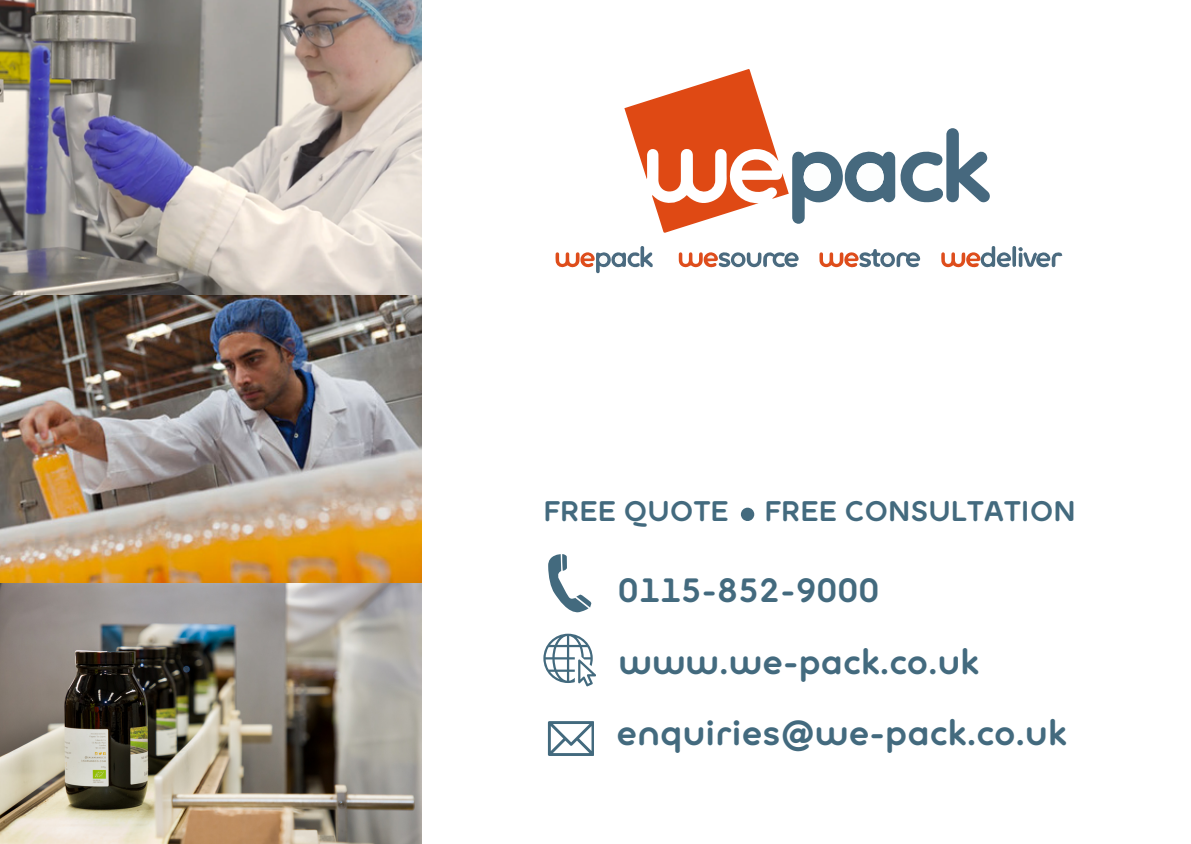
<style>
.page{position:relative;width:1191px;height:844px;background:#fff}
.page>*{position:absolute;margin:0;border:0;box-sizing:border-box;transform-origin:0 0}
.t1{font:700 34.82px "Ultima Pro";color:#436a7e}
.t2{font:700 34.65px "Ultima Pro";color:#436a7e}
.t3{font:700 33.77px "Ultima Pro";letter-spacing:.02em;color:#436a7e}
.t4{font:700 28.35px "Ultima Pro";color:#436a7e}
</style>
<div class="page">
<svg style="left:548px;top:721px;width:46px;height:35px"></svg>
<svg style="left:548px;top:554px;width:43px;height:59px"></svg>
<svg style="left:543px;top:634px;width:53px;height:52px"></svg>
<div style="left:741px;top:508px;width:13px;height:13px;background:#436a7e;border-radius:50%"></div>
<svg style="left:624px;top:69px;width:366px;height:164px"></svg>
<svg style="left:555px;top:246px;width:98px;height:27px"></svg>
<svg style="left:941px;top:246px;width:121px;height:22px"></svg>
<svg style="left:819px;top:249px;width:101px;height:19px"></svg>
<svg style="left:678px;top:252px;width:121px;height:16px"></svg>
<img style="left:0;top:0;width:421px;height:844px">
<p class="t4" style="left:543px;top:499px;width:534px">FREE QUOTE FREE CONSULTATION</p>
<p class="t3" style="left:618px;top:576px;width:262px">0115-852-9000</p>
<p class="t2" style="left:618px;top:648px;width:362px">www.we-pack.co.uk</p>
<p class="t1" style="left:616px;top:719px;width:452px">enquiries@we-pack.co.uk</p>
</div>
